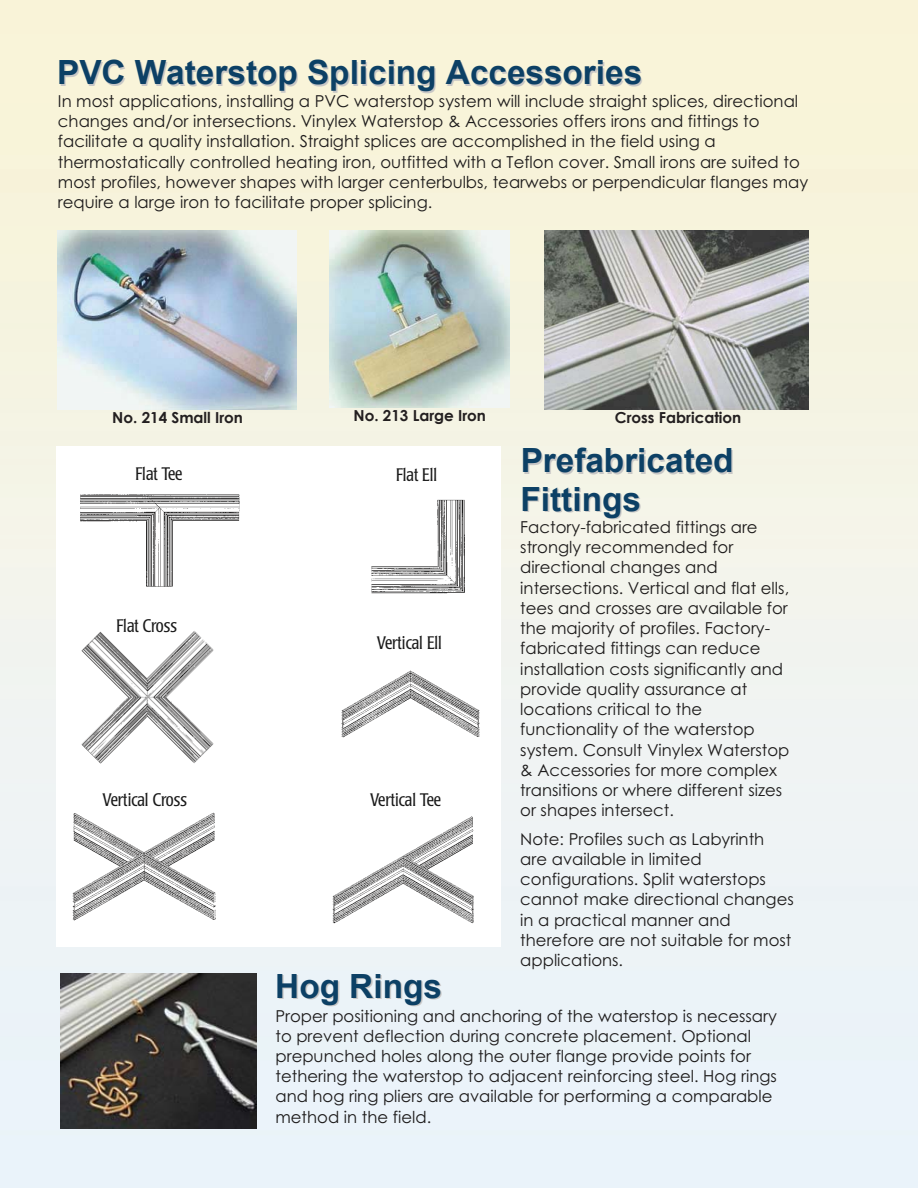
<style>
.page{position:relative;width:918px;height:1188px;background:#fff}
.page>*{position:absolute;margin:0;border:0;box-sizing:border-box;transform-origin:0 0}
.t1{font:700 33.3px/38.4px "Arial";color:#0c4065}
.t2{font:300 condensed 18px "Poppl Laudatio";color:#191919}
.t3{font:16.5px/20.2px "Century Gothic";color:#1d1b1b}
.t4{font:700 15.15px "Century Gothic";color:#231f20}
</style>
<div class="page">
<img style="left:0;top:0;width:918px;height:1188px">
<img style="left:544px;top:231px;width:265px;height:179px">
<img style="left:57px;top:231px;width:239px;height:178px">
<img style="left:330px;top:231px;width:180px;height:177px">
<div style="left:56px;top:447px;width:445px;height:500px;background:#fff"></div>
<img style="left:80px;top:494px;width:160px;height:93px">
<img style="left:371px;top:499px;width:94px;height:95px">
<img style="left:81px;top:631px;width:133px;height:133px">
<img style="left:341px;top:671px;width:138px;height:66px">
<img style="left:73px;top:812px;width:142px;height:108px">
<img style="left:332px;top:816px;width:142px;height:108px">
<div style="left:117px;top:619px;width:67px;height:19px;background:#fff"></div>
<img style="left:60px;top:974px;width:196px;height:154px">
<h1 class="t1" style="left:57px;top:54px;width:587px">PVC Waterstop Splicing Accessories</h1>
<p class="t3" style="left:58px;top:92px;width:752px">In most applications, installing a PVC waterstop system will include straight splices, directional changes and/or intersections. Vinylex Waterstop &amp; Accessories offers irons and fittings to facilitate a quality installation. Straight splices are accomplished in the field using a thermostatically controlled heating iron, outfitted with a Teflon cover. Small irons are suited to most profiles, however shapes with larger centerbulbs, tearwebs or perpendicular flanges may require a large iron to facilitate proper splicing.</p>
<p class="t4" style="left:112px;top:408px;width:132px">No. 214 Small Iron</p>
<p class="t4" style="left:354px;top:406px;width:134px">No. 213 Large Iron</p>
<p class="t4" style="left:615px;top:408px;width:128px">Cross Fabrication</p>
<h1 class="t1" style="left:521px;top:441px;width:215px">Prefabricated<br>Fittings</h1>
<p class="t2" style="left:136px;top:467px;width:48px">Flat Tee</p>
<p class="t2" style="left:396px;top:467px;width:43px">Flat Ell</p>
<p class="t2" style="left:117px;top:619px;width:62px">Flat Cross</p>
<p class="t2" style="left:377px;top:636px;width:67px">Vertical Ell</p>
<p class="t2" style="left:103px;top:793px;width:86px">Vertical Cross</p>
<p class="t2" style="left:370px;top:792px;width:72px">Vertical Tee</p>
<h1 class="t1" style="left:275px;top:967px;width:168px">Hog Rings</h1>
<p class="t3" style="left:520px;top:518px;width:271px">Factory-fabricated fittings are strongly recommended for directional changes and intersections. Vertical and flat ells, tees and crosses are available for the majority of profiles. Factory&shy;fabricated fittings can reduce installation costs significantly and provide quality assurance at locations critical to the functionality of the waterstop system. Consult Vinylex Waterstop &amp; Accessories for more complex transitions or where different sizes or shapes intersect.</p>
<p class="t3" style="left:520px;top:830px;width:275px">Note: Profiles such as Labyrinth are available in limited configurations. Split waterstops cannot make directional changes in a practical manner and therefore are not suitable for most applications.</p>
<p class="t3" style="left:275px;top:1007px;width:503px">Proper positioning and anchoring of the waterstop is necessary to prevent deflection during concrete placement. Optional prepunched holes along the outer flange provide points for tethering the waterstop to adjacent reinforcing steel. Hog rings and hog ring pliers are available for performing a comparable method in the field.</p>
</div>
